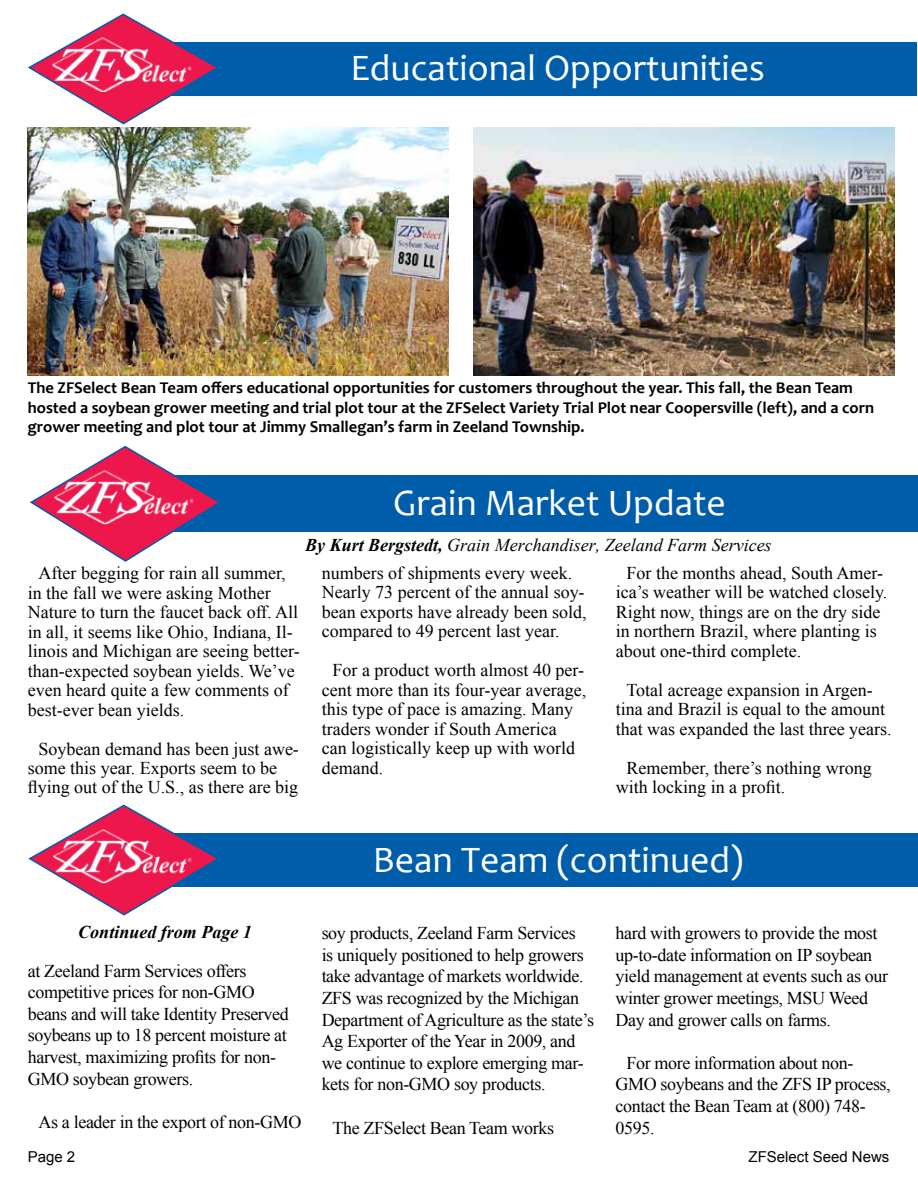
<style>
.page{position:relative;width:918px;height:1188px;background:#fff}
.page>*{position:absolute;margin:0;border:0;box-sizing:border-box;transform-origin:0 0}
.t1{font:37.5px "Candara";color:#fff}
.t2{font:18px/19.5px "Times New Roman";color:#000}
.t3{font:18px/21.6px "Times New Roman";letter-spacing:-.02em;color:#000}
.t4{font:italic 18px "Times New Roman";color:#000}
.t5{font:italic 700 18px "Times New Roman";color:#000}
.t6{font:700 16.5px/19.8px "Candara";color:#000}
.t7{font:15px "Arial";color:#000}
.s1{font-weight:700}
</style>
<div class="page">
<div style="left:126px;top:476px;width:792px;height:56px;background:#005daa"></div>
<svg style="left:30px;top:445px;width:193px;height:117px"></svg>
<div style="left:123px;top:42px;width:794px;height:54px;background:#005daa"></div>
<svg style="left:28px;top:13px;width:188px;height:112px"></svg>
<div style="left:124px;top:833px;width:794px;height:54px;background:#005daa"></div>
<svg style="left:28px;top:804px;width:189px;height:112px"></svg>
<img style="left:473px;top:128px;width:421px;height:248px">
<img style="left:28px;top:127px;width:421px;height:249px">
<h1 class="t1" style="left:350px;top:45px;width:416px">Educational Opportunities</h1>
<p class="t6" style="left:28px;top:377px;width:848px">The ZFSelect Bean Team offers educational opportunities for customers throughout the year. This fall, the Bean Team hosted a soybean grower meeting and trial plot tour at the ZFSelect Variety Trial Plot near Coopersville (left), and a corn grower meeting and plot tour at Jimmy Smallegan’s farm in Zeeland Township.</p>
<h1 class="t1" style="left:393px;top:479px;width:334px">Grain Market Update</h1>
<p class="t4" style="left:305px;top:532px;width:468px"><span class="s1">By Kurt Bergstedt,</span> Grain Merchandiser, Zeeland Farm Services</p>
<p class="t2" style="left:28px;top:563px;width:274px;text-indent:11px">After begging for rain all summer, in the fall we were asking Mother Nature to turn the faucet back off. All in all, it seems like Ohio, Indiana, Il&shy;linois and Michigan are seeing better&shy;than-expected soybean yields. We’ve even heard quite a few comments of best-ever bean yields.</p>
<p class="t2" style="left:28px;top:738px;width:273px;text-indent:11px">Soybean demand has been just awe&shy;some this year. Exports seem to be flying out of the U.S., as there are big</p>
<p class="t5" style="left:78px;top:920px;width:175px">Continued from Page 1</p>
<p class="t3" style="left:28px;top:960px;width:263px">at Zeeland Farm Services offers competitive prices for non-GMO beans and will take Identity Preserved soybeans up to 18 percent moisture at harvest, maximizing profits for non-GMO soybean growers.</p>
<p class="t3" style="left:39px;top:1111px;width:264px">As a leader in the export of non-GMO</p>
<p class="t2" style="left:322px;top:563px;width:266px">numbers of shipments every week.<br>Nearly 73 percent of the annual soy&shy;bean exports have already been sold, compared to 49 percent last year.</p>
<p class="t2" style="left:322px;top:660px;width:266px;text-indent:11px">For a product worth almost 40 per&shy;cent more than its four-year average, this type of pace is amazing. Many traders wonder if South America<br>can logistically keep up with world demand.</p>
<p class="t2" style="left:616px;top:563px;width:273px;text-indent:11px">For the months ahead, South Amer&shy;ica’s weather will be watched closely.<br>Right now, things are on the dry side in northern Brazil, where planting is about one-third complete.</p>
<p class="t2" style="left:616px;top:680px;width:278px;text-align:center">Total acreage expansion in Argen&shy;tina and Brazil is equal to the amount that was expanded the last three years.</p>
<p class="t2" style="left:616px;top:758px;width:258px;text-indent:11px">Remember, there’s nothing wrong with locking in a profit.</p>
<h1 class="t1" style="left:373px;top:836px;width:372px">Bean Team (continued)</h1>
<p class="t3" style="left:322px;top:922px;width:274px">soy products, Zeeland Farm Services<br>is uniquely positioned to help growers take advantage of markets worldwide.<br>ZFS was recognized by the Michigan Department of Agriculture as the state’s Ag Exporter of the Year in 2009, and we continue to explore emerging mar&shy;kets for non-GMO soy products.</p>
<p class="t3" style="left:332px;top:1116px;width:223px">The ZFSelect Bean Team works</p>
<p class="t3" style="left:616px;top:922px;width:274px">hard with growers to provide the most up-to-date information on IP soybean yield management at events such as our winter grower meetings, MSU Weed Day and grower calls on farms.</p>
<p class="t3" style="left:616px;top:1052px;width:277px;text-indent:11px">For more information about non-<br>GMO soybeans and the ZFS IP process, contact the Bean Team at (800) 748-<br>0595.</p>
<p class="t7" style="left:28px;top:1147px;width:49px">Page 2</p>
<p class="t7" style="left:749px;top:1147px;width:142px">ZFSelect Seed News</p>
</div>
